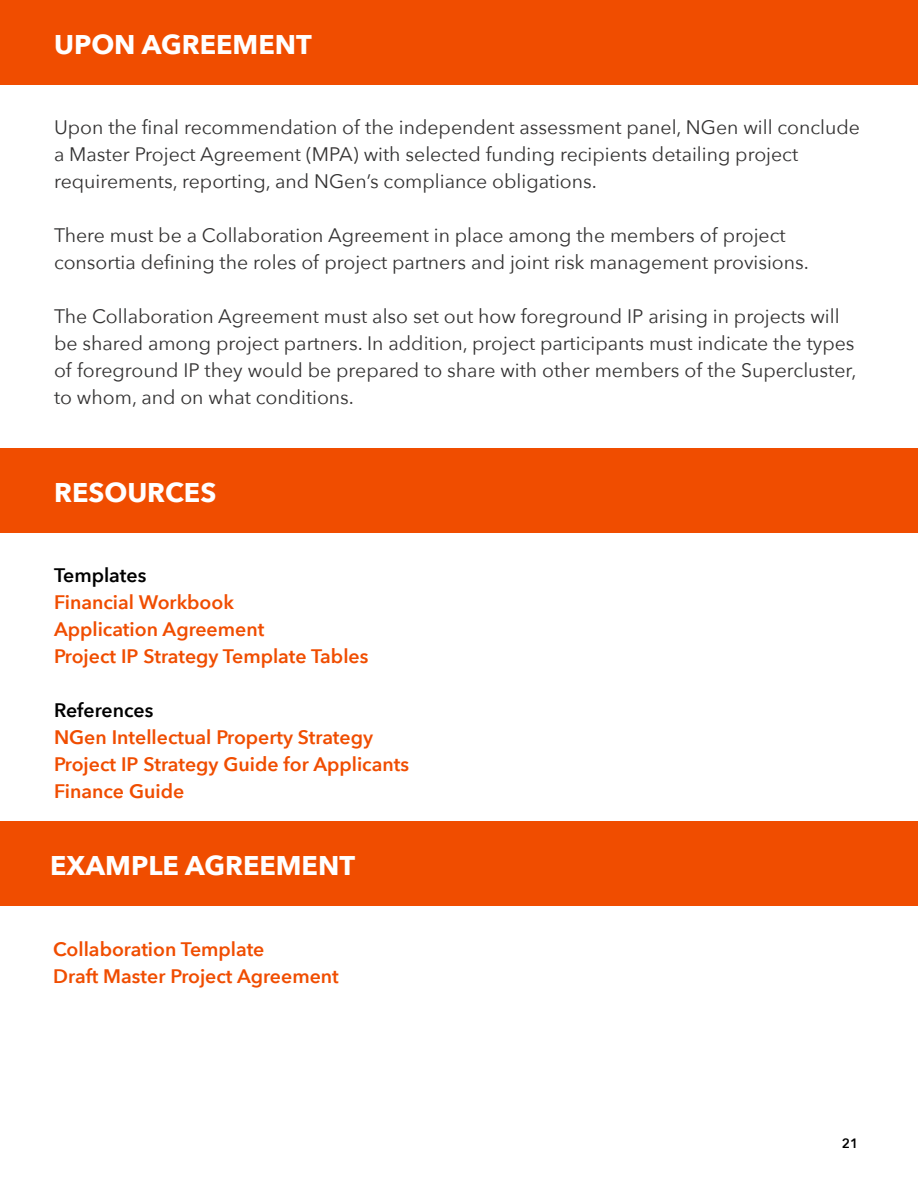
<style>
.page{position:relative;width:918px;height:1188px;background:#fff}
.page>*{position:absolute;margin:0;border:0;box-sizing:border-box;transform-origin:0 0}
.t1{font:700 27px "Avenir Next";color:#fff}
.t2{font:19.5px/27px "Avenir Next";color:#333232}
.t3{font:600 19.5px/27px "Avenir Next";color:#f04d00}
.t4{font:600 19.5px "Avenir Next";color:#000}
.t5{font:600 13.5px "Avenir Next";color:#000}
</style>
<div class="page">
<div style="left:0;top:0;width:918px;height:85px;background:#f04d00"></div>
<div style="left:0;top:448px;width:918px;height:85px;background:#f04d00"></div>
<div style="left:0;top:821px;width:918px;height:85px;background:#f04d00"></div>
<h1 class="t1" style="left:54px;top:21px;width:259px">UPON AGREEMENT</h1>
<p class="t2" style="left:54px;top:113px;width:808px">Upon the final recommendation of the independent assessment panel, NGen will conclude a Master Project Agreement (MPA) with selected funding recipients detailing project requirements, reporting, and NGen’s compliance obligations.</p>
<p class="t2" style="left:54px;top:221px;width:756px">There must be a Collaboration Agreement in place among the members of project consortia defining the roles of project partners and joint risk management provisions.</p>
<p class="t2" style="left:54px;top:302px;width:804px">The Collaboration Agreement must also set out how foreground IP arising in projects will be shared among project partners. In addition, project participants must indicate the types of foreground IP they would be prepared to share with other members of the Supercluster, to whom, and on what conditions.</p>
<h1 class="t1" style="left:54px;top:469px;width:164px">RESOURCES</h1>
<p class="t4" style="left:54px;top:558px;width:94px">Templates</p>
<p class="t3" style="left:54px;top:588px;width:316px">Financial Workbook<br>Application Agreement<br>Project IP Strategy Template Tables</p>
<p class="t4" style="left:54px;top:694px;width:101px">References</p>
<p class="t3" style="left:54px;top:723px;width:357px">NGen Intellectual Property Strategy<br>Project IP Strategy Guide for Applicants<br>Finance Guide</p>
<h1 class="t1" style="left:50px;top:842px;width:306px">EXAMPLE AGREEMENT</h1>
<p class="t3" style="left:53px;top:935px;width:287px">Collaboration Template<br>Draft Master Project Agreement</p>
<p class="t5" style="left:842px;top:1131px;width:18px">21</p>
</div>
